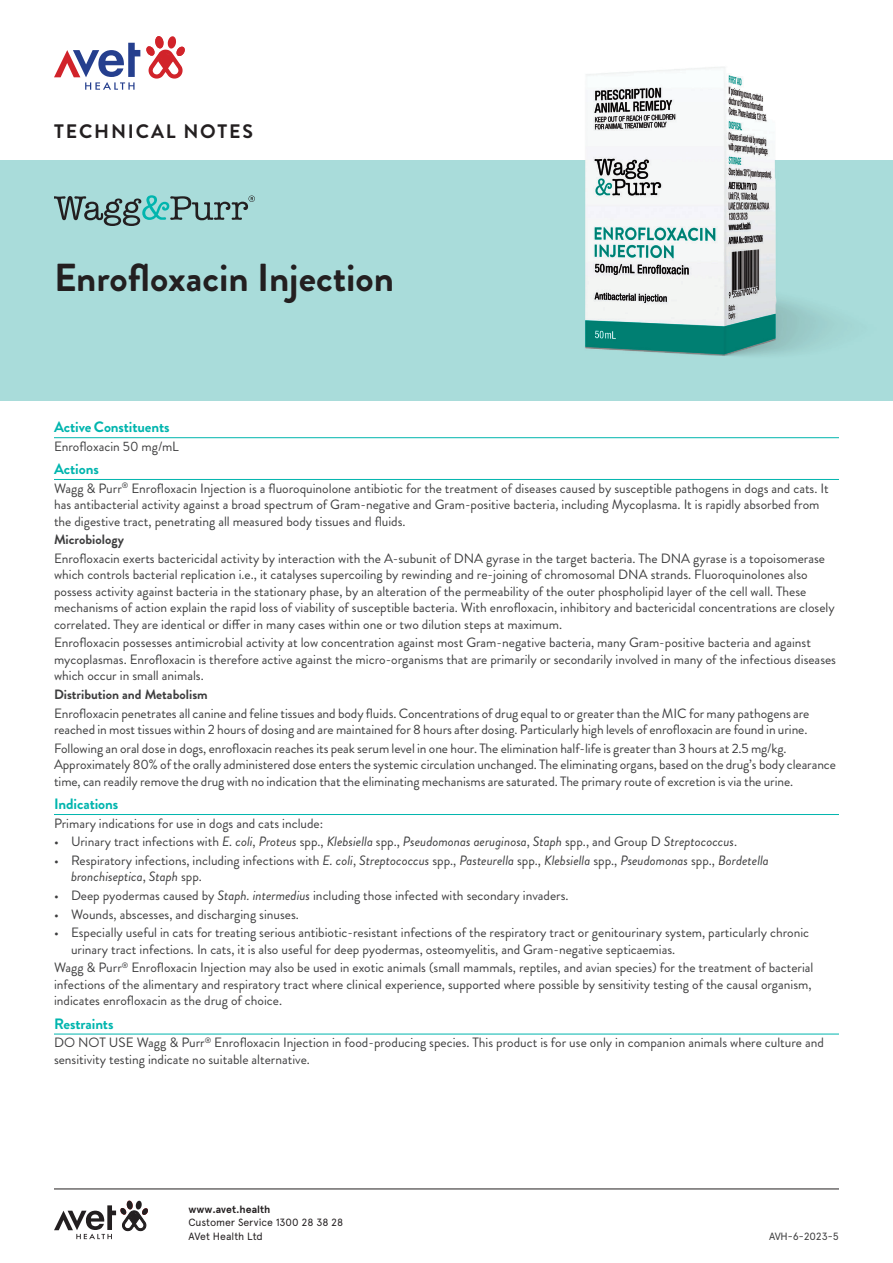
<style>
.page{position:relative;width:893px;height:1263px;background:#fff}
.page>*{position:absolute;margin:0;border:0;box-sizing:border-box;transform-origin:0 0}
.t1{font:700 39px "Brandon Grotesque";color:#231f20}
.t2{font:700 19.5px "Brandon Grotesque";letter-spacing:.095em;color:#231f20}
.t3{font:700 15px "Brandon Grotesque";letter-spacing:-.005em;color:#00b5ae}
.t4{font:13.5px/16.5px "Brandon Grotesque";color:#3e3e3f}
.t5{font:italic 13.5px/16.5px "Brandon Grotesque";color:#3e3e3f}
.t6{font:700 13.5px "Brandon Grotesque";color:#3e3e3f}
.t7{font:10.5px/13.5px "Apercu Pro";letter-spacing:-.005em;color:#231f20}
.t8{font:700 10.5px "Apercu";color:#231f20}
.t9{font:10.5px "Apercu";letter-spacing:-.02em;color:#3e3e3f}
.s1{font-style:normal}
.s2{font-style:italic}
</style>
<div class="page">
<hr style="left:54px;top:1188px;width:785px;height:1px;background:#231f20">
<svg style="left:54px;top:1200px;width:94px;height:39px"></svg>
<div style="left:0;top:160px;width:893px;height:240px;background:#a9dcda"></div>
<svg style="left:54px;top:195px;width:200px;height:31px"></svg>
<hr style="left:54px;top:437px;width:785px;height:1px;background:#00b5ae">
<hr style="left:54px;top:479px;width:785px;height:1px;background:#00b5ae">
<hr style="left:54px;top:814px;width:785px;height:1px;background:#00b5ae">
<hr style="left:54px;top:1034px;width:785px;height:1px;background:#00b5ae">
<img style="left:421px;top:67px;width:472px;height:334px">
<svg style="left:54px;top:43px;width:86px;height:47px"></svg>
<svg style="left:146px;top:36px;width:39px;height:43px"></svg>
<h2 class="t2" style="left:54px;top:117px;width:200px">TECHNICAL NOTES</h2>
<h1 class="t1" style="left:54px;top:250px;width:341px">Enrofloxacin Injection</h1>
<p class="t3" style="left:54px;top:417px;width:117px">Active Constituents</p>
<p class="t4" style="left:54px;top:438px;width:126px">Enrofloxacin 50 mg/mL</p>
<p class="t3" style="left:54px;top:458px;width:46px">Actions</p>
<p class="t4" style="left:54px;top:480px;width:776px">Wagg &amp; Purr<sup>®</sup> Enrofloxacin Injection is a fluoroquinolone antibiotic for the treatment of diseases caused by susceptible pathogens in dogs and cats. It has antibacterial activity against a broad spectrum of Gram-negative and Gram-positive bacteria, including Mycoplasma. It is rapidly absorbed from the digestive tract, penetrating all measured body tissues and fluids.</p>
<p class="t6" style="left:54px;top:530px;width:71px">Microbiology</p>
<p class="t4" style="left:54px;top:550px;width:782px">Enrofloxacin exerts bactericidal activity by interaction with the A-subunit of DNA gyrase in the target bacteria. The DNA gyrase is a topoisomerase which controls bacterial replication i.e., it catalyses supercoiling by rewinding and re-joining of chromosomal DNA strands. Fluoroquinolones also possess activity against bacteria in the stationary phase, by an alteration of the permeability of the outer phospholipid layer of the cell wall. These mechanisms of action explain the rapid loss of viability of susceptible bacteria. With enrofloxacin, inhibitory and bactericidal concentrations are closely correlated. They are identical or differ in many cases within one or two dilution steps at maximum.</p>
<p class="t4" style="left:54px;top:635px;width:784px">Enrofloxacin possesses antimicrobial activity at low concentration against most Gram-negative bacteria, many Gram-positive bacteria and against mycoplasmas. Enrofloxacin is therefore active against the micro-organisms that are primarily or secondarily involved in many of the infectious diseases which occur in small animals.</p>
<p class="t6" style="left:54px;top:685px;width:155px">Distribution and Metabolism</p>
<p class="t4" style="left:54px;top:705px;width:757px">Enrofloxacin penetrates all canine and feline tissues and body fluids. Concentrations of drug equal to or greater than the MIC for many pathogens are reached in most tissues within 2 hours of dosing and are maintained for 8 hours after dosing. Particularly high levels of enrofloxacin are found in urine.</p>
<p class="t4" style="left:54px;top:740px;width:783px">Following an oral dose in dogs, enrofloxacin reaches its peak serum level in one hour. The elimination half-life is greater than 3 hours at 2.5 mg/kg.<br>Approximately 80% of the orally administered dose enters the systemic circulation unchanged. The eliminating organs, based on the drug’s body clearance time, can readily remove the drug with no indication that the eliminating mechanisms are saturated. The primary route of excretion is via the urine.</p>
<p class="t3" style="left:54px;top:793px;width:66px">Indications</p>
<p class="t4" style="left:54px;top:815px;width:271px">Primary indications for use in dogs and cats include:</p>
<p class="t5" style="left:54px;top:833px;width:685px"><span class="s1">• Urinary tract infections with</span> E. coli<span class="s1">,</span> Proteus <span class="s1">spp.,</span> Klebsiella <span class="s1">spp.,</span> Pseudomonas aeruginosa<span class="s1">,</span> Staph <span class="s1">spp., and Group D</span> Streptococcus<span class="s1">.</span></p>
<p class="t5" style="left:71px;top:852px;width:699px;text-indent:-17px"><span class="s1">• Respiratory infections, including infections with</span> E. coli<span class="s1">,</span> Streptococcus <span class="s1">spp.,</span> Pasteurella <span class="s1">spp.,</span> Klebsiella <span class="s1">spp.,</span> Pseudomonas <span class="s1">spp.,</span> Bordetella bronchiseptica<span class="s1">,</span> Staph <span class="s1">spp.</span></p>
<p class="t4" style="left:54px;top:887px;width:516px">• Deep pyodermas caused by <span class="s2">Staph. intermedius</span> including those infected with secondary invaders.</p>
<p class="t4" style="left:54px;top:906px;width:246px">• Wounds, abscesses, and discharging sinuses.</p>
<p class="t4" style="left:71px;top:924px;width:740px;text-indent:-17px">• Especially useful in cats for treating serious antibiotic-resistant infections of the respiratory tract or genitourinary system, particularly chronic urinary tract infections. In cats, it is also useful for deep pyodermas, osteomyelitis, and Gram-negative septicaemias.</p>
<p class="t4" style="left:54px;top:960px;width:761px">Wagg &amp; Purr<sup>®</sup> Enrofloxacin Injection may also be used in exotic animals (small mammals, reptiles, and avian species) for the treatment of bacterial infections of the alimentary and respiratory tract where clinical experience, supported where possible by sensitivity testing of the causal organism, indicates enrofloxacin as the drug of choice.</p>
<p class="t3" style="left:54px;top:1013px;width:61px">Restraints</p>
<p class="t4" style="left:54px;top:1034px;width:771px">DO NOT USE Wagg &amp; Purr<sup>®</sup> Enrofloxacin Injection in food-producing species. This product is for use only in companion animals where culture and sensitivity testing indicate no suitable alternative.</p>
<p class="t8" style="left:188px;top:1203px;width:83px">www.avet.health</p>
<p class="t7" style="left:188px;top:1215px;width:156px">Customer Service 1300 28 38 28<br>AVet Health Ltd</p>
<p class="t9" style="left:769px;top:1230px;width:71px">AVH-6-2023-5</p>
</div>
